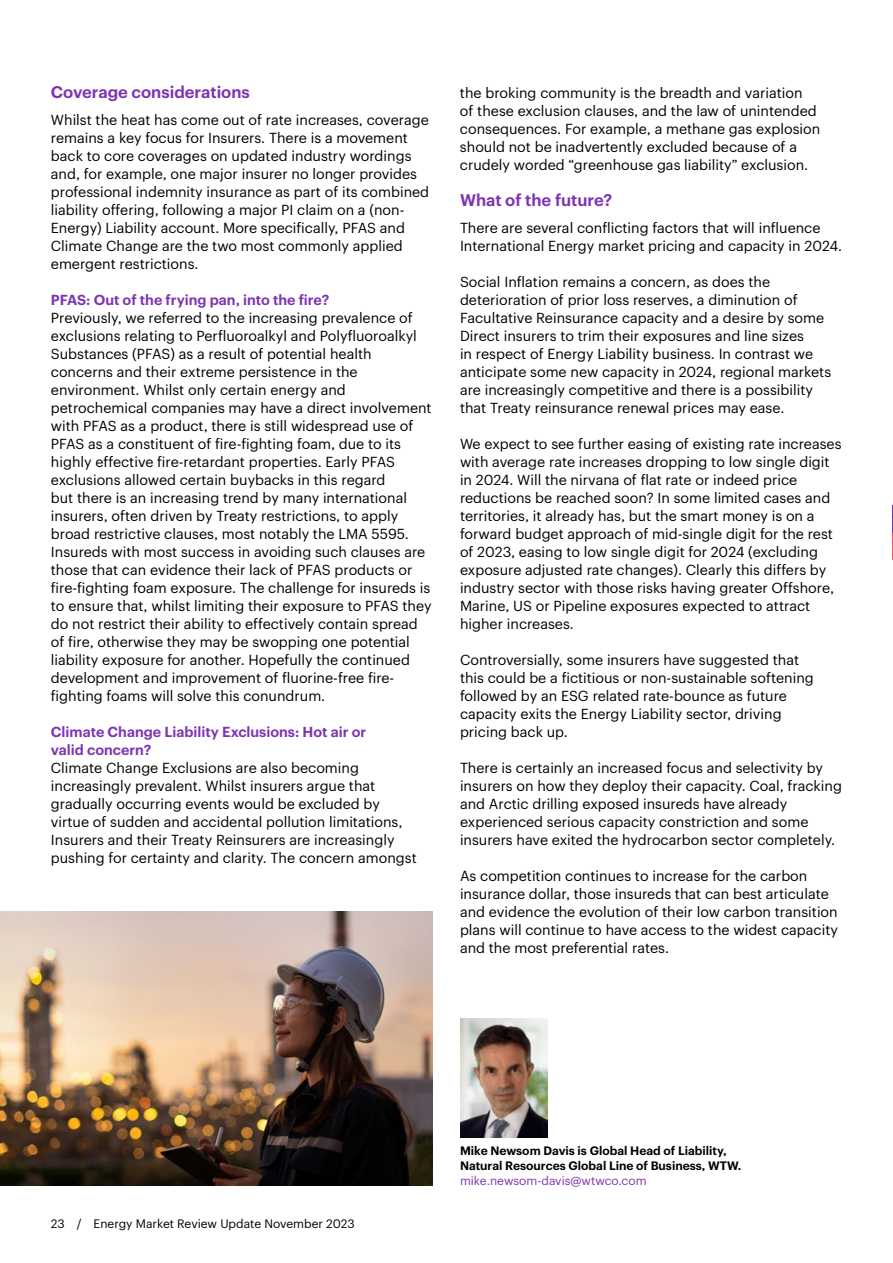
<style>
.page{position:relative;width:893px;height:1263px;background:#fff}
.page>*{position:absolute;margin:0;border:0;box-sizing:border-box;transform-origin:0 0}
.t1{font:600 16.5px "Graphik";color:#7f35b2}
.t2{font:14.25px/18px "Graphik";color:#000}
.t3{font:600 14.25px/18px "Graphik";color:#7f35b2}
.t4{font:600 12px/15px "Graphik";color:#000}
.t5{font:12px "Graphik";color:#000}
.t6{font:12px "Graphik";color:#7f35b2}
</style>
<div class="page">
<img style="left:460px;top:1018px;width:88px;height:119px">
<img style="left:0;top:911px;width:433px;height:274px">
<svg style="left:892px;top:505px;width:1px;height:54px"></svg>
<hr style="left:892px;top:0;width:1px;height:505px;background:#757779">
<p class="t1" style="left:51px;top:79px;width:200px">Coverage considerations</p>
<p class="t2" style="left:51px;top:110px;width:380px">Whilst the heat has come out of rate increases, coverage remains a key focus for Insurers. There is a movement back to core coverages on updated industry wordings and, for example, one major insurer no longer provides professional indemnity insurance as part of its combined liability offering, following a major PI claim on a (non-Energy) Liability account. More specifically, PFAS and Climate Change are the two most commonly applied emergent restrictions.</p>
<p class="t3" style="left:51px;top:290px;width:280px">PFAS: Out of the frying pan, into the fire?</p>
<p class="t2" style="left:51px;top:308px;width:382px">Previously, we referred to the increasing prevalence of exclusions relating to Perfluoroalkyl and Polyfluoroalkyl Substances (PFAS) as a result of potential health concerns and their extreme persistence in the environment. Whilst only certain energy and petrochemical companies may have a direct involvement with PFAS as a product, there is still widespread use of PFAS as a constituent of fire-fighting foam, due to its highly effective fire-retardant properties. Early PFAS exclusions allowed certain buybacks in this regard<br>but there is an increasing trend by many international insurers, often driven by Treaty restrictions, to apply broad restrictive clauses, most notably the LMA 5595.<br>Insureds with most success in avoiding such clauses are those that can evidence their lack of PFAS products or fire-fighting foam exposure. The challenge for insureds is to ensure that, whilst limiting their exposure to PFAS they do not restrict their ability to effectively contain spread of fire, otherwise they may be swopping one potential liability exposure for another. Hopefully the continued development and improvement of fluorine-free fire&shy;fighting foams will solve this conundrum.</p>
<p class="t3" style="left:51px;top:722px;width:317px">Climate Change Liability Exclusions: Hot air or valid concern?</p>
<p class="t2" style="left:51px;top:758px;width:367px">Climate Change Exclusions are also becoming increasingly prevalent. Whilst insurers argue that gradually occurring events would be excluded by virtue of sudden and accidental pollution limitations, Insurers and their Treaty Reinsurers are increasingly pushing for certainty and clarity. The concern amongst</p>
<p class="t2" style="left:460px;top:83px;width:362px">the broking community is the breadth and variation<br>of these exclusion clauses, and the law of unintended consequences. For example, a methane gas explosion should not be inadvertently excluded because of a crudely worded “greenhouse gas liability” exclusion.</p>
<p class="t1" style="left:460px;top:187px;width:154px">What of the future?</p>
<p class="t2" style="left:460px;top:218px;width:384px">There are several conflicting factors that will influence<br>International Energy market pricing and capacity in 2024.</p>
<p class="t2" style="left:460px;top:272px;width:373px">Social Inflation remains a concern, as does the deterioration of prior loss reserves, a diminution of Facultative Reinsurance capacity and a desire by some Direct insurers to trim their exposures and line sizes<br>in respect of Energy Liability business. In contrast we anticipate some new capacity in 2024, regional markets are increasingly competitive and there is a possibility that Treaty reinsurance renewal prices may ease.</p>
<p class="t2" style="left:460px;top:434px;width:383px">We expect to see further easing of existing rate increases with average rate increases dropping to low single digit in 2024. Will the nirvana of flat rate or indeed price reductions be reached soon? In some limited cases and territories, it already has, but the smart money is on a forward budget approach of mid-single digit for the rest of 2023, easing to low single digit for 2024 (excluding exposure adjusted rate changes). Clearly this differs by industry sector with those risks having greater Offshore, Marine, US or Pipeline exposures expected to attract higher increases.</p>
<p class="t2" style="left:460px;top:650px;width:355px">Controversially, some insurers have suggested that this could be a fictitious or non-sustainable softening followed by an ESG related rate-bounce as future capacity exits the Energy Liability sector, driving pricing back up.</p>
<p class="t2" style="left:460px;top:758px;width:384px">There is certainly an increased focus and selectivity by insurers on how they deploy their capacity. Coal, fracking and Arctic drilling exposed insureds have already experienced serious capacity constriction and some insurers have exited the hydrocarbon sector completely.</p>
<p class="t2" style="left:460px;top:866px;width:379px">As competition continues to increase for the carbon insurance dollar, those insureds that can best articulate and evidence the evolution of their low carbon transition plans will continue to have access to the widest capacity and the most preferential rates.</p>
<p class="t5" style="left:51px;top:1215px;width:305px">23 / Energy Market Review Update November 2023</p>
<p class="t4" style="left:460px;top:1142px;width:283px">Mike Newsom Davis is Global Head of Liability,<br>Natural Resources Global Line of Business, WTW.</p>
<p class="t6" style="left:460px;top:1172px;width:188px">mike.newsom-davis@wtwco.com</p>
</div>
